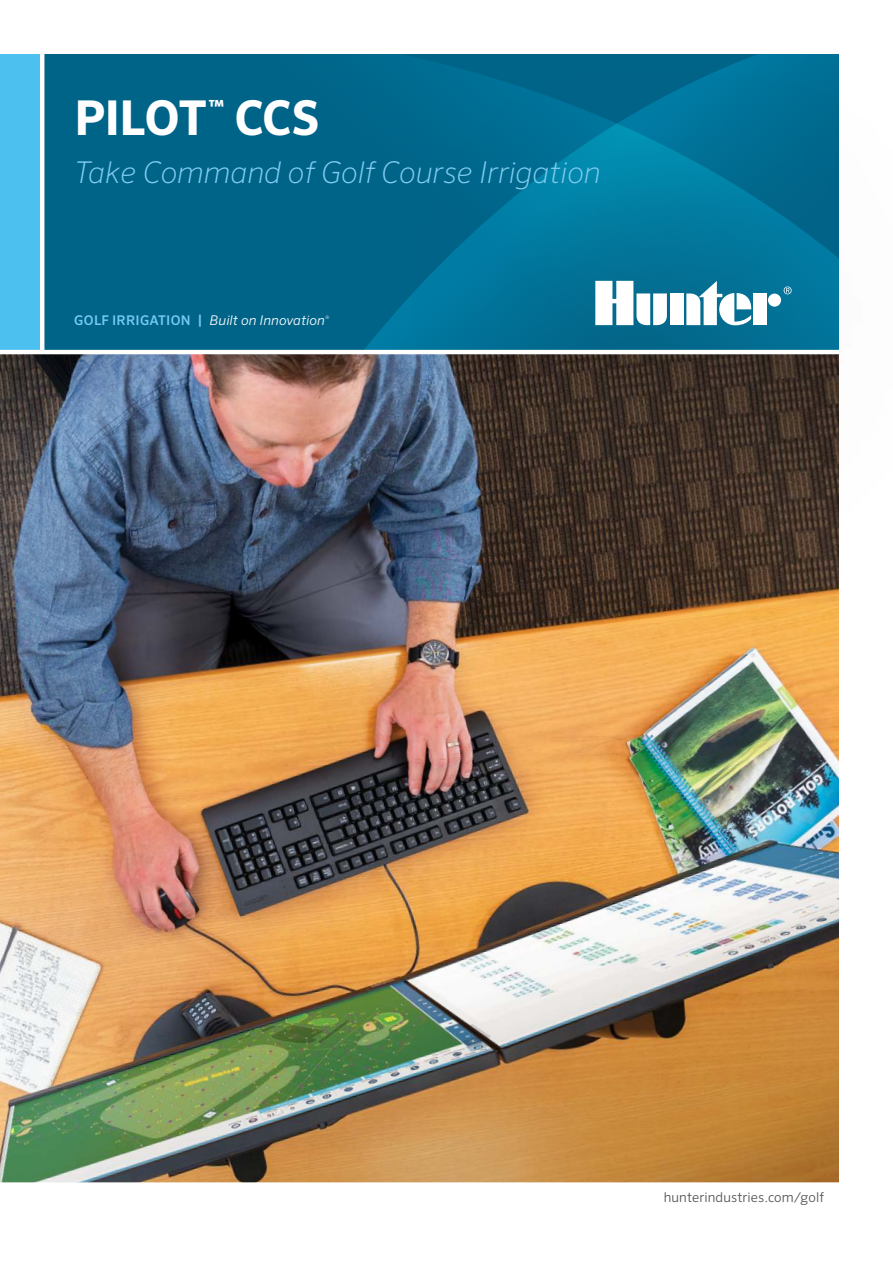
<style>
.page{position:relative;width:893px;height:1263px;background:#fff}
.page>*{position:absolute;margin:0;border:0;box-sizing:border-box;transform-origin:0 0}
.t1{font:700 48px "Sero Pro";letter-spacing:-.015em;color:#fff}
.t2{font:italic 200 30px "Sero Pro";color:#81cdf2}
.t3{font:700 19.5px "Sero Pro";color:#fff}
.t4{font:300 13.5px "Sero Pro";letter-spacing:.005em;color:#515254}
.t5{font:italic 300 13.35px "Sero Pro";letter-spacing:.005em;color:#fff}
.s1{font-weight:500;font-style:normal;color:#77caf1}
</style>
<div class="page">
<div style="left:42px;top:54px;width:797px;height:302px;background:#006488"></div>
<div style="left:0;top:54px;width:42px;height:298px;background:#4cc0ef"></div>
<hr style="left:40px;top:54px;width:4px;height:298px;background:#fff">
<img style="left:0;top:354px;width:839px;height:828px">
<div style="left:378px;top:53px;width:515px;height:507px;background:#585956;opacity:.75"></div>
<svg style="left:784px;top:286px;width:8px;height:8px"></svg>
<div style="left:670px;top:293px;width:13px;height:32px;background:#fff"></div>
<div style="left:768px;top:294px;width:13px;height:13px;background:#fff;border-radius:50%"></div>
<div style="left:753px;top:293px;width:14px;height:32px;background:#fff"></div>
<svg style="left:686px;top:281px;width:66px;height:45px"></svg>
<svg style="left:595px;top:281px;width:72px;height:44px"></svg>
<hr style="left:0;top:350px;width:839px;height:4px;background:#fff">
<h1 class="t1" style="left:74px;top:88px;width:134px">PILOT</h1>
<h3 class="t3" style="left:209px;top:96px;width:17px">™</h3>
<h1 class="t1" style="left:235px;top:88px;width:86px">CCS</h1>
<h2 class="t2" style="left:74px;top:154px;width:528px">Take Command of Golf Course Irrigation</h2>
<p class="t5" style="left:74px;top:313px;width:256px"><span class="s1">GOLF IRRIGATION |</span> Built on Innovation<sup>®</sup></p>
<p class="t4" style="left:664px;top:1189px;width:162px">hunterindustries.com/golf</p>
</div>
